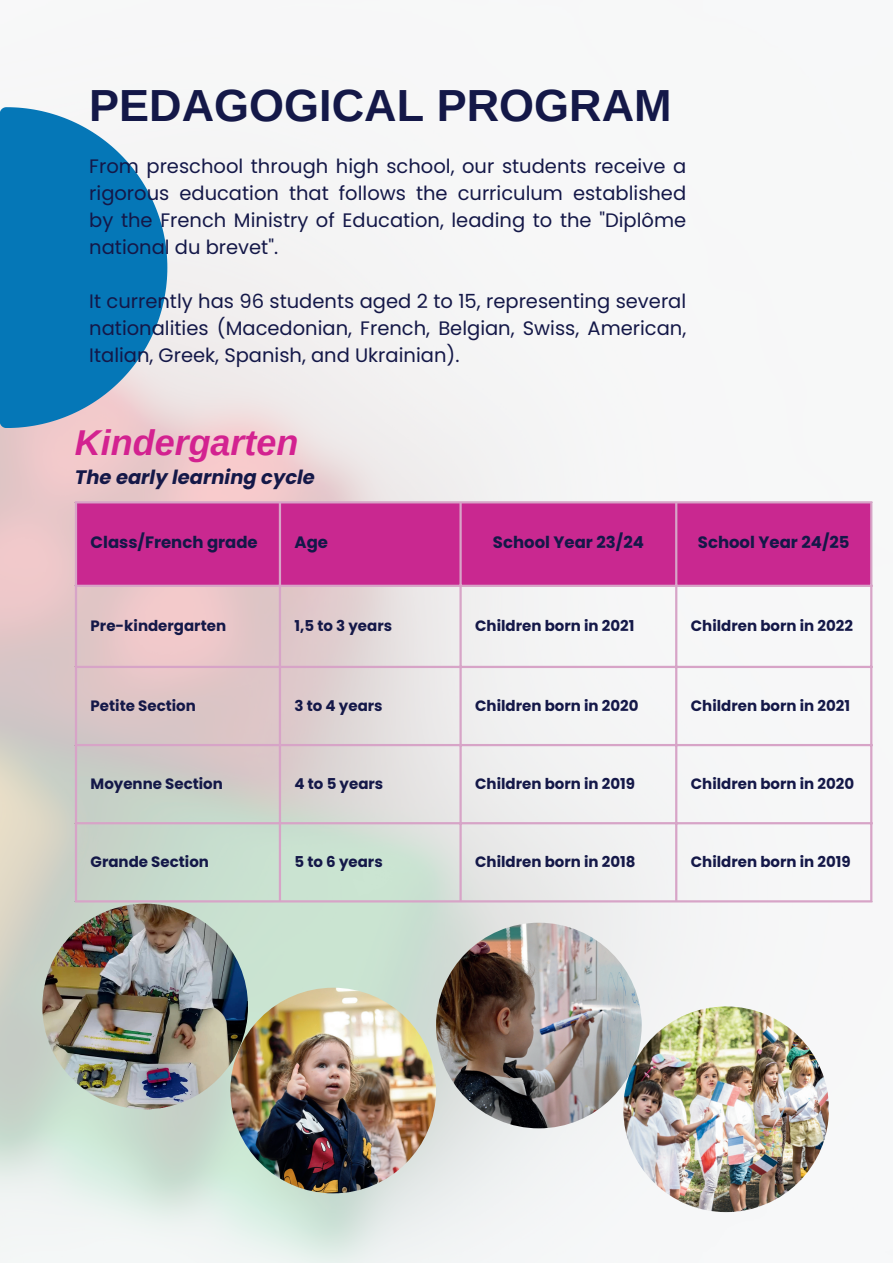
<style>
.page{position:relative;width:893px;height:1264px;background:#fff}
.page>*{position:absolute;margin:0;border:0;box-sizing:border-box;transform-origin:0 0}
.t1{font:700 45px "Arimo";color:#141848}
.t2{font:italic 700 35.85px "Arimo";color:#d32290}
.t3{font:19.5px/27px "Poppins";color:#141848;text-align:justify}
.t4{font:italic 700 19.5px "Poppins";color:#141848}
.t5{font:700 16.5px "Poppins";color:#141848}
.t6{font:700 15px "Poppins";color:#141848}
</style>
<div class="page">
<img style="left:0;top:151px;width:873px;height:1111px">
<svg style="left:0;top:107px;width:167px;height:321px;background:#358dc0"></svg>
<img style="left:42px;top:903px;width:206px;height:206px;border-radius:50%">
<img style="left:230px;top:987px;width:206px;height:206px;border-radius:50%">
<img style="left:436px;top:922px;width:205px;height:206px;border-radius:50%">
<img style="left:623px;top:1006px;width:205px;height:206px;border-radius:50%">
<div style="left:77px;top:503px;width:793px;height:81px;background:#c92890"></div>
<hr style="left:75px;top:503px;width:2px;height:397px;background:#d7a4c7">
<hr style="left:279px;top:503px;width:2px;height:397px;background:#d7a4c7">
<hr style="left:459px;top:503px;width:2px;height:397px;background:#d7a4c7">
<hr style="left:675px;top:503px;width:2px;height:397px;background:#d7a4c7">
<hr style="left:870px;top:503px;width:2px;height:397px;background:#d7a4c7">
<hr style="left:75px;top:501px;width:797px;height:2px;background:#d7a4c7">
<hr style="left:75px;top:584px;width:797px;height:3px;background:#d7a4c7">
<hr style="left:75px;top:665px;width:797px;height:3px;background:#d7a4c7">
<hr style="left:75px;top:744px;width:797px;height:2px;background:#d7a4c7">
<hr style="left:75px;top:822px;width:797px;height:2px;background:#d7a4c7">
<hr style="left:75px;top:900px;width:797px;height:2px;background:#d7a4c7">
<h1 class="t1" style="left:89px;top:74px;width:584px">PEDAGOGICAL PROGRAM</h1>
<p class="t3" style="left:89px;top:152px;width:598px">From preschool through high school, our students receive a rigorous education that follows the curriculum established by the French Ministry of Education, leading to the "Diplôme national du brevet".</p>
<p class="t3" style="left:89px;top:287px;width:598px">It currently has 96 students aged 2 to 15, representing several nationalities (Macedonian, French, Belgian, Swiss, American, Italian, Greek, Spanish, and Ukrainian).</p>
<h2 class="t2" style="left:75px;top:418px;width:225px">Kindergarten</h2>
<p class="t4" style="left:75px;top:466px;width:241px">The early learning cycle</p>
<p class="t5" style="left:91px;top:533px;width:169px">Class/French grade</p>
<p class="t5" style="left:294px;top:533px;width:35px">Age</p>
<p class="t5" style="left:493px;top:533px;width:152px">School Year 23/24</p>
<p class="t5" style="left:697px;top:533px;width:153px">School Year 24/25</p>
<p class="t6" style="left:91px;top:617px;width:137px">Pre-kindergarten</p>
<p class="t6" style="left:294px;top:617px;width:99px">1,5 to 3 years</p>
<p class="t6" style="left:475px;top:617px;width:161px">Children born in 2021</p>
<p class="t6" style="left:690px;top:617px;width:163px">Children born in 2022</p>
<p class="t6" style="left:91px;top:696px;width:107px">Petite Section</p>
<p class="t6" style="left:294px;top:696px;width:90px">3 to 4 years</p>
<p class="t6" style="left:475px;top:696px;width:165px">Children born in 2020</p>
<p class="t6" style="left:690px;top:696px;width:161px">Children born in 2021</p>
<p class="t6" style="left:91px;top:775px;width:134px">Moyenne Section</p>
<p class="t6" style="left:294px;top:775px;width:90px">4 to 5 years</p>
<p class="t6" style="left:475px;top:775px;width:161px">Children born in 2019</p>
<p class="t6" style="left:690px;top:775px;width:165px">Children born in 2020</p>
<p class="t6" style="left:91px;top:853px;width:120px">Grande Section</p>
<p class="t6" style="left:294px;top:853px;width:90px">5 to 6 years</p>
<p class="t6" style="left:475px;top:853px;width:162px">Children born in 2018</p>
<p class="t6" style="left:690px;top:853px;width:161px">Children born in 2019</p>
</div>
